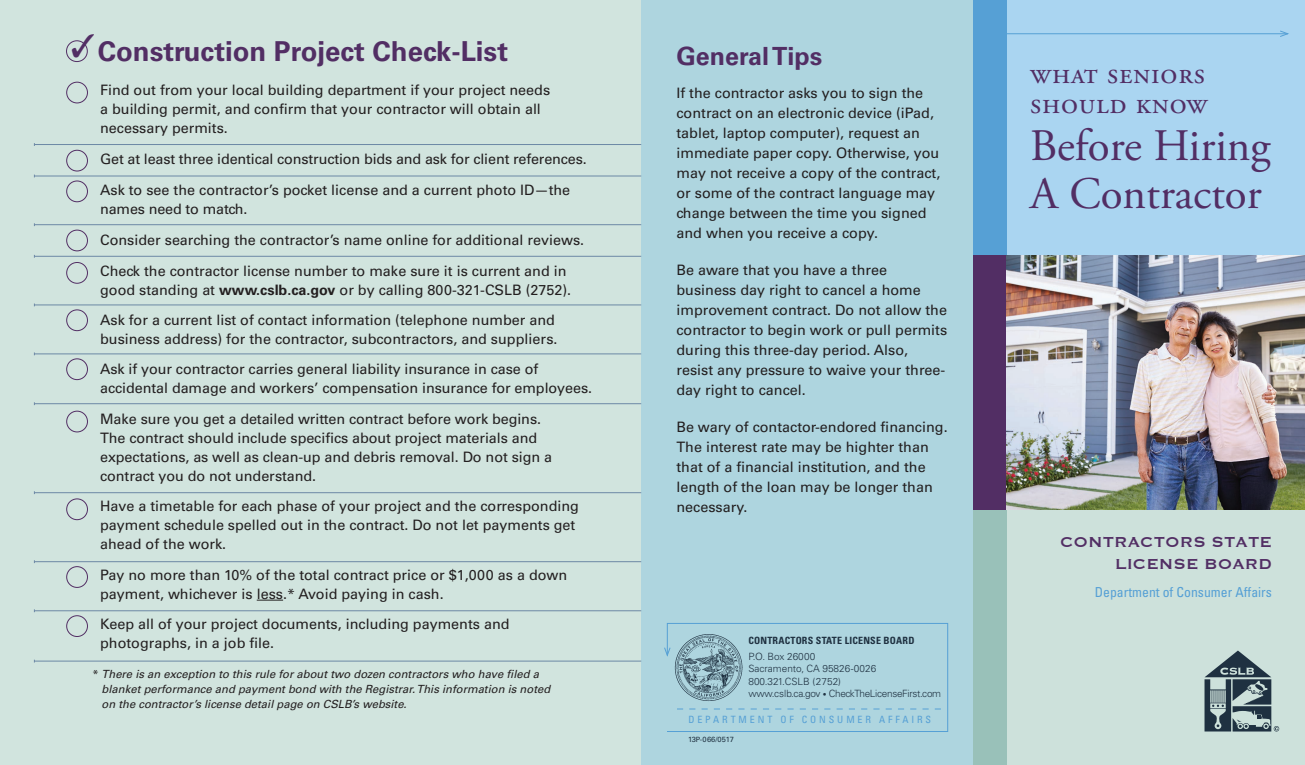
<style>
.page{position:relative;width:1305px;height:765px;background:#fff}
.page>*{position:absolute;margin:0;border:0;box-sizing:border-box;transform-origin:0 0}
.t1{font:45px/47.5px "Adobe Garamond Pro";color:#522e64}
.t2{font:30px/30px "Adobe Garamond Pro";letter-spacing:.025em;color:#522e64}
.Heading{font:700 27.5px "Univers LT Std";color:#522e64}
.Heading-2{font:700 25px "Univers LT Std";color:#522e64}
.t3{font:18.75px/22.5px "Copperplate";color:#522e64;text-align:right}
.Indent{font:14.38px/19px "Univers LT Std";color:#231f20}
.Body_Text{font:14.38px/20px "Univers LT Std";color:#231f20}
.t4{font:condensed 13.75px "Univers LT Std";color:#56a0d5}
.Bullet{font:italic 11.25px/15px "Univers LT Std";color:#231f20}
.Body_Copy{font:300 10px "Univers LT Std";letter-spacing:-.005em;color:#1f3141}
.Body_Copy-2{font:300 10px "Univers LT Std";letter-spacing:-.03em;color:#1f3141}
.t5{font:700 condensed 10px "Univers LT Std";letter-spacing:.02em;color:#1f3141}
.t6{font:condensed 10px "Univers LT Std";letter-spacing:.29em;color:#56a0d5}
.t7{font:7.5px "Univers LT Std";color:#1f3141}
.s1{font-weight:700}
.s2{font-style:normal}
.s3{font-size:7.5px}
.s4{font-size:7.25px}
</style>
<div class="page">
<div style="left:0;top:0;width:641px;height:765px;background:#d1e4de"></div>
<div style="left:641px;top:0;width:334px;height:765px;background:#aed5df"></div>
<div style="left:1007px;top:0;width:298px;height:255px;background:#aad5f1"></div>
<div style="left:1007px;top:510px;width:298px;height:255px;background:#cde1db"></div>
<div style="left:973px;top:0;width:34px;height:255px;background:#56a0d5"></div>
<div style="left:973px;top:255px;width:34px;height:255px;background:#522e64"></div>
<div style="left:973px;top:510px;width:34px;height:255px;background:#99c1b9"></div>
<hr style="left:1007px;top:33px;width:281px;height:1px;background:#56a0d5">
<svg style="left:1279px;top:30px;width:10px;height:7px"></svg>
<svg style="left:664px;top:623px;width:284px;height:109px"></svg>
<img style="left:674px;top:634px;width:70px;height:67px">
<img style="left:1007px;top:255px;width:298px;height:255px">
<hr style="left:34px;top:144px;width:607px;height:1px;background:#6c88a5">
<hr style="left:34px;top:224px;width:607px;height:1px;background:#6c88a5">
<hr style="left:34px;top:176px;width:607px;height:1px;background:#6c88a5">
<hr style="left:34px;top:256px;width:607px;height:1px;background:#6c88a5">
<hr style="left:34px;top:305px;width:607px;height:1px;background:#6c88a5">
<hr style="left:34px;top:354px;width:607px;height:1px;background:#6c88a5">
<hr style="left:34px;top:492px;width:607px;height:1px;background:#6c88a5">
<hr style="left:34px;top:561px;width:607px;height:1px;background:#6c88a5">
<hr style="left:34px;top:610px;width:607px;height:1px;background:#6c88a5">
<hr style="left:34px;top:403px;width:607px;height:1px;background:#6c88a5">
<hr style="left:34px;top:661px;width:607px;height:1px;background:#6c88a5">
<svg style="left:257px;top:600px;width:26px;height:1px"></svg>
<div style="left:66px;top:82px;width:22px;height:21px;border:1px solid #522e64;border-radius:50%"></div>
<div style="left:66px;top:40px;width:22px;height:22px;border:1px solid #522e64;border-radius:50%"></div>
<div style="left:66px;top:150px;width:22px;height:21px;border:1px solid #522e64;border-radius:50%"></div>
<div style="left:66px;top:230px;width:22px;height:21px;border:1px solid #522e64;border-radius:50%"></div>
<div style="left:66px;top:181px;width:22px;height:21px;border:1px solid #522e64;border-radius:50%"></div>
<div style="left:66px;top:262px;width:22px;height:22px;border:1px solid #522e64;border-radius:50%"></div>
<div style="left:66px;top:309px;width:22px;height:22px;border:1px solid #522e64;border-radius:50%"></div>
<div style="left:66px;top:358px;width:22px;height:22px;border:1px solid #522e64;border-radius:50%"></div>
<div style="left:66px;top:498px;width:22px;height:22px;border:1px solid #522e64;border-radius:50%"></div>
<div style="left:66px;top:566px;width:22px;height:22px;border:1px solid #522e64;border-radius:50%"></div>
<div style="left:66px;top:615px;width:22px;height:22px;border:1px solid #522e64;border-radius:50%"></div>
<div style="left:66px;top:411px;width:22px;height:21px;border:1px solid #522e64;border-radius:50%"></div>
<svg style="left:1205px;top:651px;width:74px;height:81px"></svg>
<svg style="left:72px;top:40px;width:16px;height:17px"></svg>
<p class="Heading" style="left:98px;top:35px;width:412px">Construction Project Check-List</p>
<p class="Indent" style="left:100px;top:80px;width:452px;line-height:19.4px">Find out from your local building department if your project needs a building permit, and confirm that your contractor will obtain all necessary permits.</p>
<p class="Indent" style="left:100px;top:150px;width:488px">Get at least three identical construction bids and ask for client references.</p>
<p class="Indent" style="left:100px;top:180px;width:472px">Ask to see the contractor’s pocket license and a current photo ID—the names need to match.</p>
<p class="Indent" style="left:100px;top:230px;width:486px">Consider searching the contractor’s name online for additional reviews.</p>
<p class="Indent" style="left:100px;top:261px;width:473px">Check the contractor license number to make sure it is current and in good standing at <span class="s1">www.cslb.ca.gov</span> or by calling 800-321-CSLB (2752).</p>
<p class="Indent" style="left:100px;top:310px;width:459px">Ask for a current list of contact information (telephone number and business address) for the contractor, subcontractors, and suppliers.</p>
<p class="Indent" style="left:100px;top:360px;width:494px">Ask if your contractor carries general liability insurance in case of accidental damage and workers’ compensation insurance for employees.</p>
<p class="Indent" style="left:100px;top:409px;width:453px">Make sure you get a detailed written contract before work begins.<br>The contract should include specifics about project materials and expectations, as well as clean-up and debris removal. Do not sign a contract you do not understand.</p>
<p class="Indent" style="left:100px;top:497px;width:480px">Have a timetable for each phase of your project and the corresponding payment schedule spelled out in the contract. Do not let payments get ahead of the work.</p>
<p class="Indent" style="left:100px;top:565px;width:469px">Pay no more than 10% of the total contract price or $1,000 as a down payment, whichever is less.* Avoid paying in cash.</p>
<p class="Indent" style="left:100px;top:615px;width:411px">Keep all of your project documents, including payments and photographs, in a job file.</p>
<p class="Bullet" style="left:102px;top:666px;width:450px;text-indent:-9px"><span class="s2">*</span> There is an exception to this rule for about two dozen contractors who have filed a blanket performance and payment bond with the Registrar. This information is noted on the contractor’s license detail page on CSLB’s website.</p>
<p class="Heading-2" style="left:676px;top:41px;width:147px">General Tips</p>
<p class="Body_Text" style="left:676px;top:83px;width:265px">If the contractor asks you to sign the contract on an electronic device (iPad, tablet, laptop computer), request an immediate paper copy. Otherwise, you may not receive a copy of the contract, or some of the contract language may change between the time you signed and when you receive a copy.</p>
<p class="Body_Text" style="left:676px;top:260px;width:272px">Be aware that you have a three business day right to cancel a home improvement contract. Do not allow the contractor to begin work or pull permits during this three-day period. Also, resist any pressure to waive your three&shy;day right to cancel.</p>
<p class="Body_Text" style="left:676px;top:417px;width:273px">Be wary of contactor-endored financing.<br>The interest rate may be highter than that of a financial institution, and the length of the loan may be longer than necessary.</p>
<p class="t5" style="left:749px;top:635px;width:167px">CONTRACTORS STATE LICENSE BOARD</p>
<p class="Body_Copy" style="left:749px;top:650px;width:68px">P.O. Box 26000</p>
<p class="Body_Copy" style="left:749px;top:663px;width:129px">Sacramento, CA 95826-0026</p>
<p class="Body_Copy" style="left:749px;top:675px;width:94px">800.321.CSLB (2752)</p>
<p class="Body_Copy-2" style="left:749px;top:688px;width:194px">www.cslb.ca.gov <span class="s3">•</span> CheckTheLicenseFirst.com</p>
<p class="t6" style="left:688px;top:713px;width:244px">DEPARTMENT OF CONSUMER AFFAIRS</p>
<p class="t7" style="left:688px;top:735px;width:47px">13<span class="s4">P</span>-066/0517</p>
<p class="t2" style="left:1030px;top:59px;width:179px">what seniors should know</p>
<p class="t1" style="left:1030px;top:124px;width:242px">Before Hiring<br>A Contractor</p>
<p class="t3" style="left:1060px;top:529px;width:213px">CONTRACTORS STATE<br>LICENSE BOARD</p>
<p class="t4" style="left:1095px;top:583px;width:179px">Department of Consumer Affairs</p>
</div>
